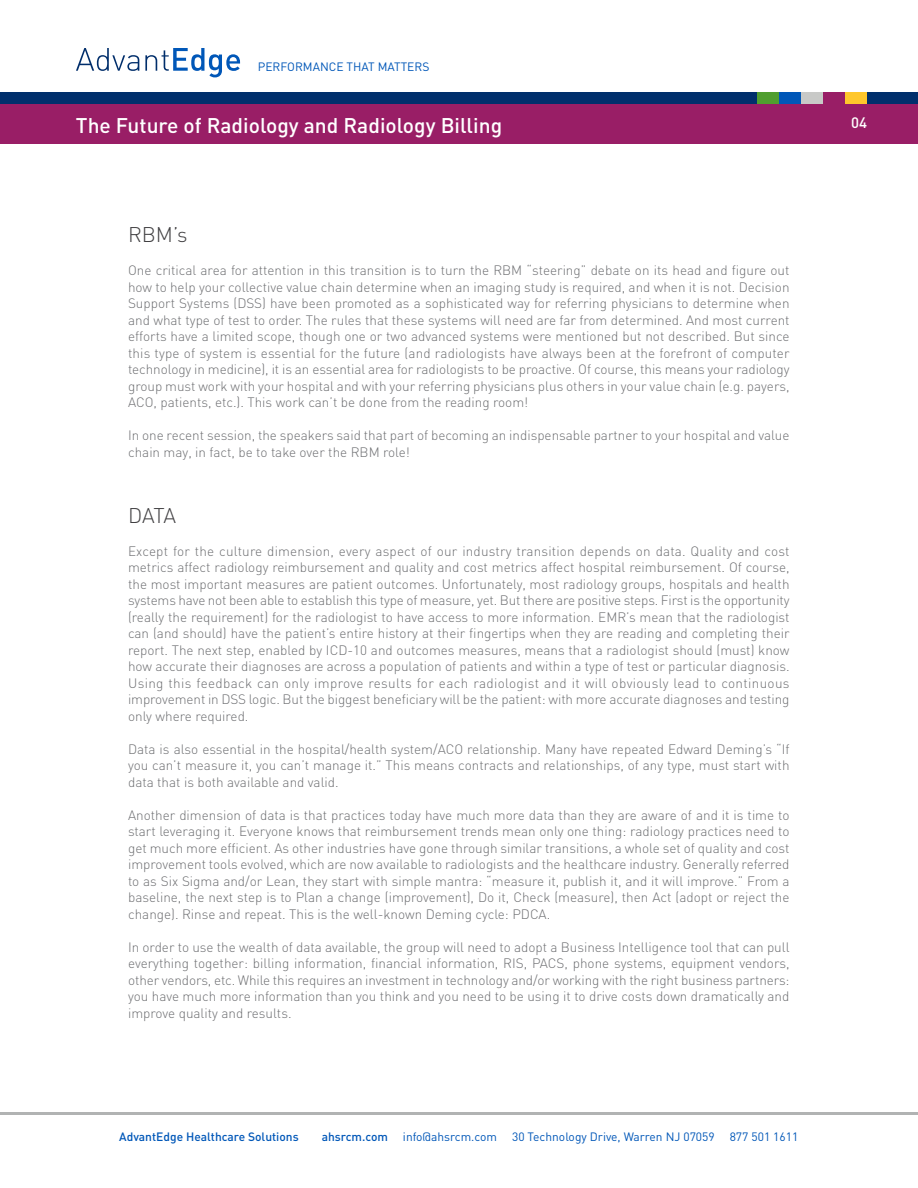
<style>
.page{position:relative;width:918px;height:1188px;background:#fff}
.page>*{position:absolute;margin:0;border:0;box-sizing:border-box;transform-origin:0 0}
.t1{font:500 21px "DIN";color:#fff}
.t2{font:300 21px "DIN";letter-spacing:-.01em;color:#414042}
.t3{font:500 15px "DIN";color:#fff}
.t4{font:300 13.5px/16.5px "DIN";color:#6d6e71;text-align:justify}
.t5{font:12px "DIN";color:#0057b8}
.t6{font:500 12px "DIN";color:#0057b8}
</style>
<div class="page">
<div style="left:0;top:103px;width:918px;height:41px;background:#991e66"></div>
<hr style="left:0;top:1112px;width:918px;height:3px;background:#b1b3b3">
<svg style="left:76px;top:48px;width:63px;height:23px"></svg>
<svg style="left:145px;top:48px;width:95px;height:29px"></svg>
<div style="left:0;top:92px;width:918px;height:12px;background:#002f6c"></div>
<div style="left:845px;top:92px;width:22px;height:12px;background:#ffc72c"></div>
<div style="left:823px;top:92px;width:22px;height:12px;background:#991e66"></div>
<div style="left:779px;top:92px;width:22px;height:12px;background:#0057b8"></div>
<div style="left:801px;top:92px;width:22px;height:12px;background:#c8c9c7"></div>
<div style="left:757px;top:92px;width:22px;height:12px;background:#509e2f"></div>
<p class="t5" style="left:258px;top:59px;width:173px">PERFORMANCE THAT MATTERS</p>
<h1 class="t1" style="left:76px;top:112px;width:428px">The Future of Radiology and Radiology Billing</h1>
<p class="t3" style="left:851px;top:113px;width:17px">04</p>
<h1 class="t2" style="left:128px;top:222px;width:61px">RBM’s</h1>
<p class="t4" style="left:128px;top:262px;width:663px">One critical area for attention in this transition is to turn the RBM “steering” debate on its head and figure out how to help your collective value chain determine when an imaging study is required, and when it is not. Decision Support Systems (DSS) have been promoted as a sophisticated way for referring physicians to determine when and what type of test to order. The rules that these systems will need are far from determined. And most current efforts have a limited scope, though one or two advanced systems were mentioned but not described. But since this type of system is essential for the future (and radiologists have always been at the forefront of computer technology in medicine), it is an essential area for radiologists to be proactive. Of course, this means your radiology group must work with your hospital and with your referring physicians plus others in your value chain (e.g. payers, ACO, patients, etc.). This work can’t be done from the reading room!</p>
<p class="t4" style="left:128px;top:427px;width:663px">In one recent session, the speakers said that part of becoming an indispensable partner to your hospital and value chain may, in fact, be to take over the RBM role!</p>
<h1 class="t2" style="left:128px;top:502px;width:50px">DATA</h1>
<p class="t4" style="left:128px;top:542px;width:663px">Except for the culture dimension, every aspect of our industry transition depends on data. Quality and cost metrics affect radiology reimbursement and quality and cost metrics affect hospital reimbursement. Of course, the most important measures are patient outcomes. Unfortunately, most radiology groups, hospitals and health systems have not been able to establish this type of measure, yet. But there are positive steps. First is the opportunity (really the requirement) for the radiologist to have access to more information. EMR’s mean that the radiologist can (and should) have the patient’s entire history at their fingertips when they are reading and completing their report. The next step, enabled by ICD-10 and outcomes measures, means that a radiologist should (must) know how accurate their diagnoses are across a population of patients and within a type of test or particular diagnosis.<br>Using this feedback can only improve results for each radiologist and it will obviously lead to continuous improvement in DSS logic. But the biggest beneficiary will be the patient: with more accurate diagnoses and testing only where required.</p>
<p class="t4" style="left:128px;top:740px;width:663px">Data is also essential in the hospital/health system/ACO relationship. Many have repeated Edward Deming’s “If you can’t measure it, you can’t manage it.” This means contracts and relationships, of any type, must start with data that is both available and valid.</p>
<p class="t4" style="left:128px;top:806px;width:663px">Another dimension of data is that practices today have much more data than they are aware of and it is time to start leveraging it. Everyone knows that reimbursement trends mean only one thing: radiology practices need to get much more efficient. As other industries have gone through similar transitions, a whole set of quality and cost improvement tools evolved, which are now available to radiologists and the healthcare industry. Generally referred to as Six Sigma and/or Lean, they start with simple mantra: “measure it, publish it, and it will improve.” From a baseline, the next step is to Plan a change (improvement), Do it, Check (measure), then Act (adopt or reject the change). Rinse and repeat. This is the well-known Deming cycle: PDCA.</p>
<p class="t4" style="left:128px;top:938px;width:663px">In order to use the wealth of data available, the group will need to adopt a Business Intelligence tool that can pull everything together: billing information, financial information, RIS, PACS, phone systems, equipment vendors, other vendors, etc. While this requires an investment in technology and/or working with the right business partners: you have much more information than you think and you need to be using it to drive costs down dramatically and improve quality and results.</p>
<p class="t6" style="left:119px;top:1129px;width:181px">AdvantEdge Healthcare Solutions</p>
<p class="t6" style="left:322px;top:1129px;width:68px">ahsrcm.com</p>
<p class="t5" style="left:403px;top:1129px;width:397px">info@ahsrcm.com 30 Technology Drive, Warren NJ 07059 877 501 1611</p>
</div>
